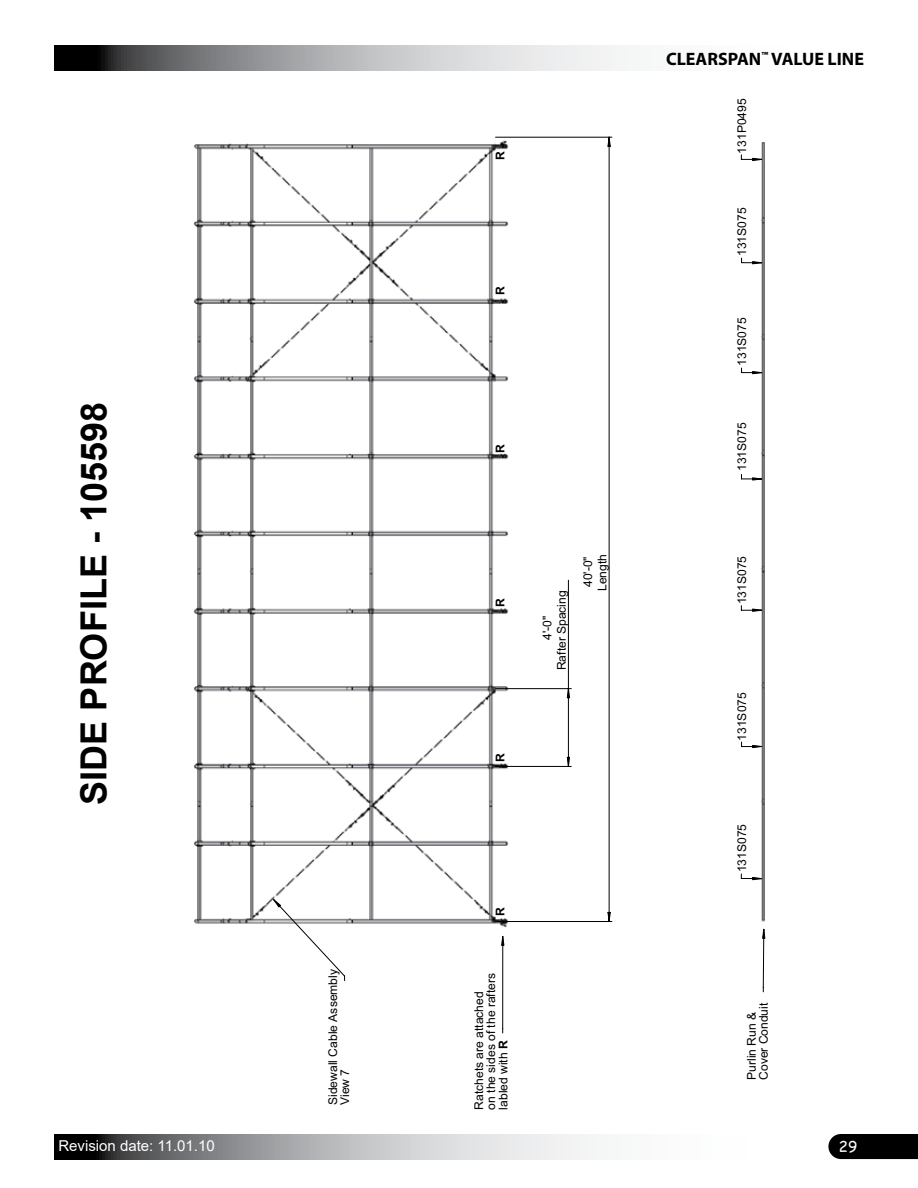
<style>
.page{position:relative;width:918px;height:1188px;background:#fff}
.page>*{position:absolute;margin:0;border:0;box-sizing:border-box;transform-origin:0 0}
.t1{font:700 36px "Arial";color:#000}
.t2{font:700 18px "Myriad Pro";color:#000}
.t3{font:15px "Arial";color:#fff}
.t4{font:15px "Comic Sans MS";color:#fff}
.t5{font:12.15px/12.1px "Arial";color:#000}
.t6{font:700 12.15px "Arial";color:#000}
.s1{font-weight:700}
</style>
<div class="page">
<svg style="left:54px;top:45px;width:573px;height:25px;background:#a0a1a3"></svg>
<div style="left:828px;top:1134px;width:90px;height:25px;background:#000"></div>
<svg style="left:54px;top:1134px;width:543px;height:25px;background:#a0a1a3"></svg>
<img style="left:193px;top:136px;width:573px;height:820px">
<svg style="left:273px;top:137px;width:339px;height:897px"></svg>
<svg style="left:273px;top:154px;width:491px;height:838px"></svg>
<svg style="left:752px;top:158px;width:10px;height:3px"></svg>
<svg style="left:752px;top:877px;width:10px;height:3px"></svg>
<svg style="left:752px;top:745px;width:10px;height:3px"></svg>
<svg style="left:752px;top:608px;width:10px;height:4px"></svg>
<svg style="left:752px;top:477px;width:10px;height:4px"></svg>
<svg style="left:741px;top:258px;width:21px;height:116px"></svg>
<svg style="left:762px;top:929px;width:3px;height:10px"></svg>
<h1 class="t1" style="left:68px;top:805px;width:404px;rotate:-90deg">SIDE PROFILE - 105598</h1>
<p class="t3" style="left:58px;top:1135px;width:158px">Revision date: 11.01.10</p>
<p class="t5" style="left:327px;top:1105px;width:138px;rotate:-90deg">Sidewall Cable Assembly<br>View 7</p>
<p class="t6" style="left:492px;top:160px;width:10px;rotate:-90deg">R</p>
<p class="t6" style="left:492px;top:295px;width:10px;rotate:-90deg">R</p>
<p class="t6" style="left:492px;top:453px;width:10px;rotate:-90deg">R</p>
<p class="t6" style="left:492px;top:607px;width:10px;rotate:-90deg">R</p>
<p class="t6" style="left:492px;top:762px;width:10px;rotate:-90deg">R</p>
<p class="t5" style="left:540px;top:670px;width:81px;line-height:14.4px;text-align:center;rotate:-90deg">4'-0"<br>Rafter Spacing</p>
<p class="t5" style="left:581px;top:591px;width:38px;line-height:14.4px;text-align:center;rotate:-90deg">40'-0"<br>Length</p>
<p class="t6" style="left:492px;top:916px;width:10px;rotate:-90deg">R</p>
<p class="t5" style="left:473px;top:1110px;width:138px;rotate:-90deg">Ratchets are attached<br>on the sides of the rafters</p>
<p class="t5" style="left:497px;top:1110px;width:71px;rotate:-90deg">labled with <span class="s1">R</span></p>
<h2 class="t2" style="left:666px;top:47px;width:199px">CLEARSPAN<sup>™</sup> VALUE LINE</h2>
<p class="t5" style="left:736px;top:154px;width:57px;rotate:-90deg">131P0495</p>
<p class="t5" style="left:736px;top:256px;width:50px;rotate:-90deg">131S075</p>
<p class="t5" style="left:736px;top:366px;width:50px;rotate:-90deg">131S075</p>
<p class="t5" style="left:736px;top:471px;width:50px;rotate:-90deg">131S075</p>
<p class="t5" style="left:736px;top:604px;width:50px;rotate:-90deg">131S075</p>
<p class="t5" style="left:736px;top:741px;width:50px;rotate:-90deg">131S075</p>
<p class="t5" style="left:736px;top:872px;width:50px;rotate:-90deg">131S075</p>
<p class="t5" style="left:746px;top:1080px;width:79px;rotate:-90deg">Purlin Run &amp;<br>Cover Conduit</p>
<p class="t4" style="left:839px;top:1135px;width:20px">29</p>
</div>
